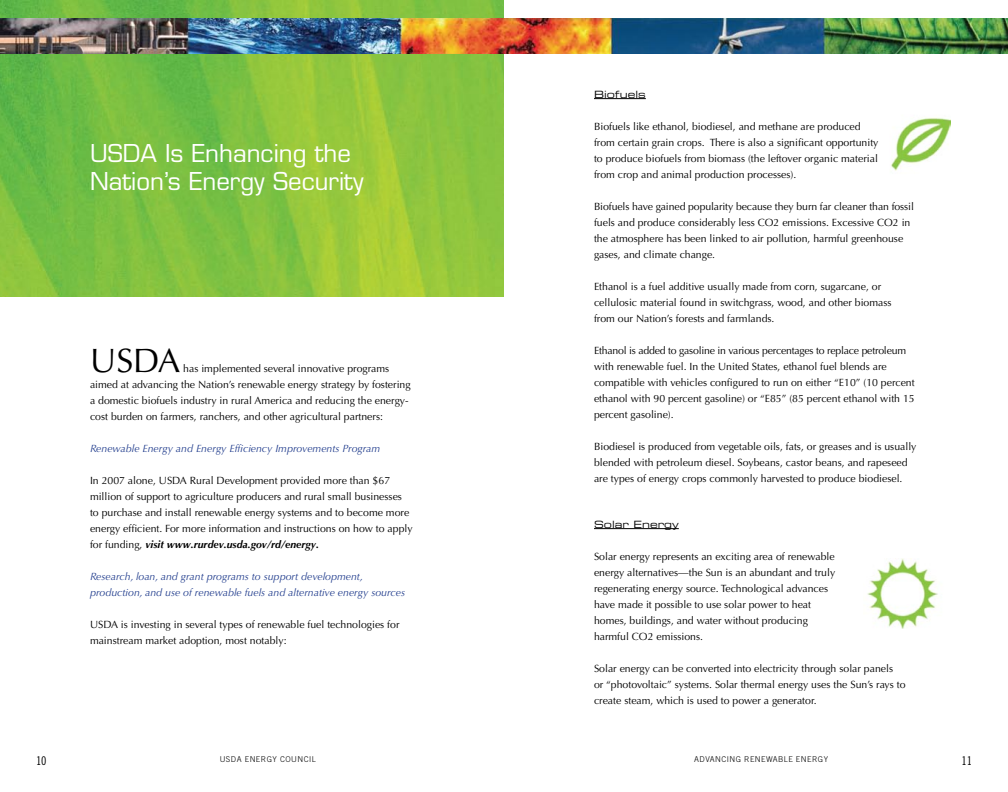
<style>
.page{position:relative;width:1008px;height:792px;background:#fff}
.page>*{position:absolute;margin:0;border:0;box-sizing:border-box;transform-origin:0 0}
.t1{font:33.9px "Optima LT Std";color:#000}
.t2{font:24px/28px "Eurostile LT Std";color:#fff}
.t3{font:12px "Trade Gothic LT Std Cn 18";color:#000}
.t4{font:10.5px/16px "Optima LT Std";color:#000}
.t5{font:italic 10.5px/16px "Optima LT Std";color:#25408f}
.t6{font:10px "Eurostile LT Std Ex 2";color:#000}
.t7{font:300 8px "Trade Gothic LT Std";letter-spacing:.06em;color:#000}
.s1{font-weight:700;font-style:italic}
</style>
<div class="page">
<img style="left:0;top:0;width:504px;height:297px">
<hr style="left:594px;top:98px;width:52px;height:1px;background:#000">
<hr style="left:594px;top:528px;width:85px;height:1px;background:#000">
<img style="left:867px;top:558px;width:71px;height:70px">
<img style="left:891px;top:117px;width:59px;height:54px">
<img style="left:0;top:18px;width:1008px;height:35px">
<h2 class="t2" style="left:90px;top:139px;width:275px">USDA Is Enhancing the<br>Nation’s Energy Security</h2>
<h1 class="t1" style="left:90px;top:341px;width:92px">USDA</h1>
<p class="t4" style="left:90px;top:361px;width:322px;text-indent:93px">has implemented several innovative programs aimed at advancing the Nation’s renewable energy strategy by fostering a domestic biofuels industry in rural America and reducing the energy&shy;cost burden on farmers, ranchers, and other agricultural partners:</p>
<p class="t5" style="left:90px;top:441px;width:292px">Renewable Energy and Energy Efficiency Improvements Program</p>
<p class="t4" style="left:90px;top:473px;width:324px">In 2007 alone, USDA Rural Development provided more than $67 million of support to agriculture producers and rural small businesses to purchase and install renewable energy systems and to become more energy efficient. For more information and instructions on how to apply for funding, <span class="s1">visit www.rurdev.usda.gov/rd/energy.</span></p>
<p class="t5" style="left:90px;top:569px;width:317px">Research, loan, and grant programs to support development, production, and use of renewable fuels and alternative energy sources</p>
<p class="t4" style="left:90px;top:617px;width:311px">USDA is investing in several types of renewable fuel technologies for mainstream market adoption, most notably:</p>
<p class="t6" style="left:594px;top:87px;width:53px">Biofuels</p>
<p class="t4" style="left:594px;top:118px;width:286px">Biofuels like ethanol, biodiesel, and methane are produced from certain grain crops. There is also a significant opportunity to produce biofuels from biomass (the leftover organic material from crop and animal production processes).</p>
<p class="t4" style="left:594px;top:198px;width:321px">Biofuels have gained popularity because they burn far cleaner than fossil fuels and produce considerably less CO2 emissions. Excessive CO2 in the atmosphere has been linked to air pollution, harmful greenhouse gases, and climate change.</p>
<p class="t4" style="left:594px;top:278px;width:299px">Ethanol is a fuel additive usually made from corn, sugarcane, or cellulosic material found in switchgrass, wood, and other biomass from our Nation’s forests and farmlands.</p>
<p class="t4" style="left:594px;top:342px;width:322px">Ethanol is added to gasoline in various percentages to replace petroleum with renewable fuel. In the United States, ethanol fuel blends are compatible with vehicles configured to run on either “E10” (10 percent ethanol with 90 percent gasoline) or “E85” (85 percent ethanol with 15 percent gasoline).</p>
<p class="t4" style="left:594px;top:438px;width:324px">Biodiesel is produced from vegetable oils, fats, or greases and is usually blended with petroleum diesel. Soybeans, castor beans, and rapeseed are types of energy crops commonly harvested to produce biodiesel.</p>
<p class="t6" style="left:594px;top:517px;width:86px">Solar Energy</p>
<p class="t4" style="left:594px;top:548px;width:243px">Solar energy represents an exciting area of renewable energy alternatives—the Sun is an abundant and truly regenerating energy source. Technological advances have made it possible to use solar power to heat homes, buildings, and water without producing harmful CO2 emissions.</p>
<p class="t4" style="left:594px;top:660px;width:313px">Solar energy can be converted into electricity through solar panels<br>or “photovoltaic” systems. Solar thermal energy uses the Sun’s rays to create steam, which is used to power a generator.</p>
<p class="t3" style="left:36px;top:753px;width:12px">10</p>
<p class="t3" style="left:961px;top:753px;width:12px">11</p>
<p class="t7" style="left:220px;top:754px;width:31px">USDA ENE</p>
<p class="t7" style="left:261px;top:754px;width:43px">RGY COUNCIL</p>
<p class="t7" style="left:694px;top:754px;width:135px">ADVANCING RENEWABLE ENERGY</p>
</div>
